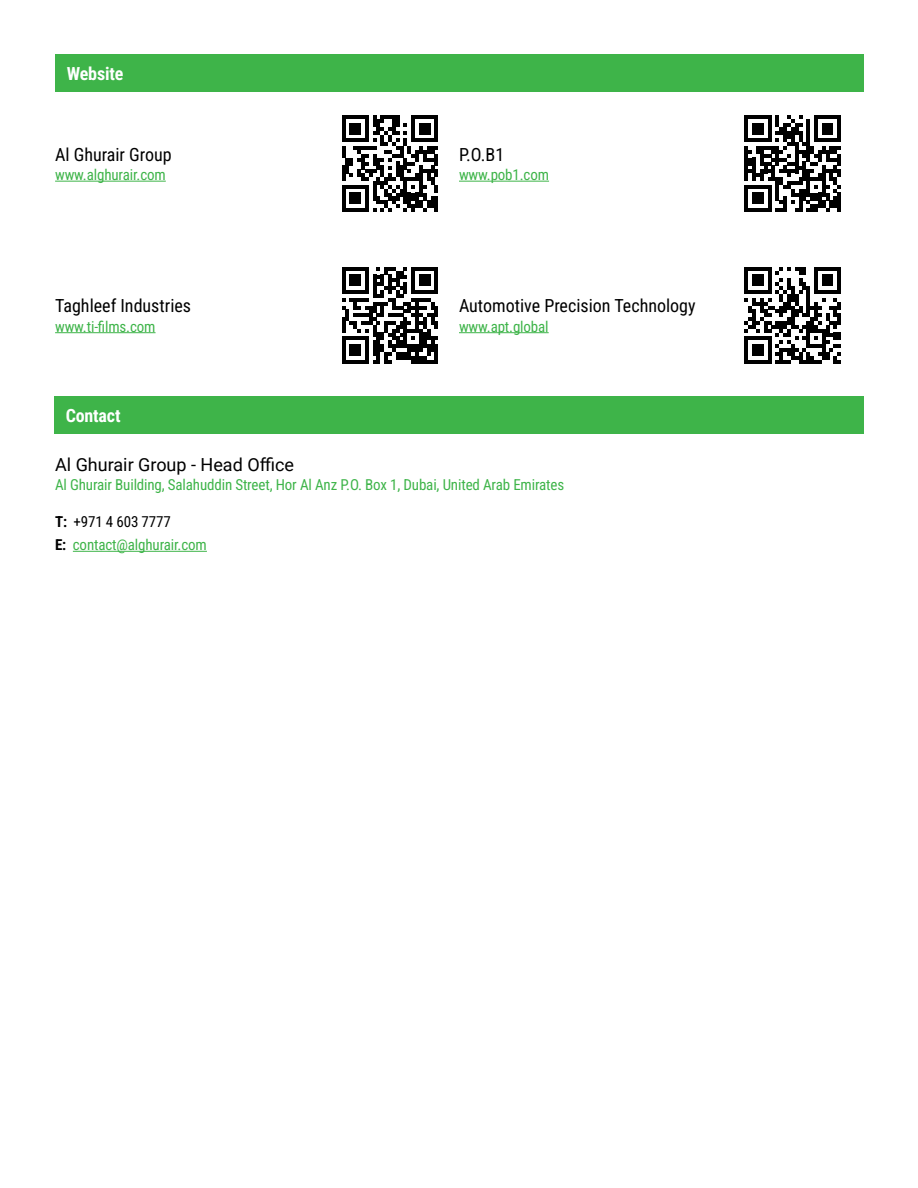
<style>
.page{position:relative;width:918px;height:1188px;background:#fff}
.page>*{position:absolute;margin:0;border:0;box-sizing:border-box;transform-origin:0 0}
.t1{font:18px "Roboto Condensed";color:#000}
.t2{font:18px "Roboto";color:#000}
.t3{font:700 18px "Roboto Condensed";letter-spacing:-.01em;color:#fff}
.t4{font:15px "Roboto Condensed";letter-spacing:-.01em;color:#3eb449}
.t5{font:15px "Roboto Condensed";letter-spacing:-.01em;color:#000}
.s1{font-weight:700}
.s2{font-weight:700;color:#000}
</style>
<div class="page">
<hr style="left:73px;top:551px;width:134px;height:1px;background:#3eb449">
<div style="left:55px;top:54px;width:809px;height:38px;background:#3eb449"></div>
<div style="left:54px;top:396px;width:810px;height:38px;background:#3eb449"></div>
<hr style="left:55px;top:181px;width:111px;height:1px;background:#3eb449">
<svg style="left:342px;top:115px;width:96px;height:97px"></svg>
<hr style="left:55px;top:332px;width:101px;height:1px;background:#3eb449">
<svg style="left:342px;top:267px;width:96px;height:97px"></svg>
<hr style="left:459px;top:181px;width:90px;height:1px;background:#3eb449">
<svg style="left:744px;top:115px;width:97px;height:97px"></svg>
<hr style="left:459px;top:332px;width:90px;height:1px;background:#3eb449">
<svg style="left:744px;top:267px;width:97px;height:97px"></svg>
<p class="t3" style="left:67px;top:61px;width:58px">Website</p>
<p class="t1" style="left:55px;top:142px;width:118px">Al Ghurair Group</p>
<p class="t4" style="left:55px;top:164px;width:112px">www.alghurair.com</p>
<p class="t1" style="left:55px;top:293px;width:138px">Taghleef Industries</p>
<p class="t4" style="left:55px;top:316px;width:102px">www.ti-films.com</p>
<p class="t3" style="left:66px;top:403px;width:56px">Contact</p>
<p class="t1" style="left:459px;top:142px;width:47px">P.O.B1</p>
<p class="t4" style="left:459px;top:164px;width:92px">www.pob1.com</p>
<p class="t1" style="left:459px;top:293px;width:238px">Automotive Precision Technology</p>
<p class="t4" style="left:459px;top:316px;width:91px">www.apt.global</p>
<p class="t2" style="left:55px;top:452px;width:240px">Al Ghurair Group - Head Office</p>
<p class="t4" style="left:55px;top:475px;width:511px">Al Ghurair Building, Salahuddin Street, Hor Al Anz P.O. Box 1, Dubai, United Arab Emirates</p>
<p class="t5" style="left:55px;top:511px;width:117px"><span class="s1">T:</span> +971 4 603 7777</p>
<p class="t4" style="left:55px;top:534px;width:153px"><span class="s2">E:</span> contact@alghurair.com</p>
</div>
